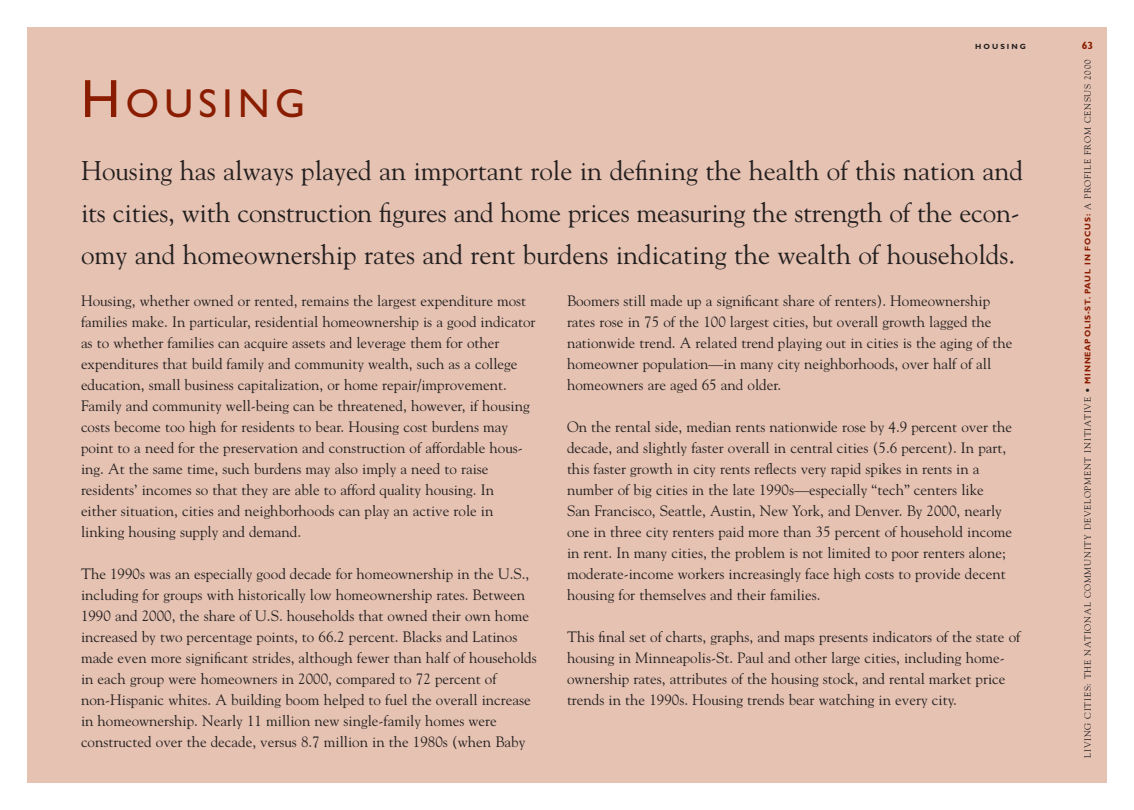
<style>
.page{position:relative;width:1134px;height:810px;background:#fff}
.page>*{position:absolute;margin:0;border:0;box-sizing:border-box;transform-origin:0 0}
.t1{font:40.5px "Gill Sans";letter-spacing:.135em;color:#8a1c00}
.t2{font:27px/42px "Goudy";color:#231f1f}
.t3{font:15px/21px "Goudy";color:#231f1f}
.t4{font:700 10.5px "Gill Sans";color:#8a1c00}
.t5{font:9px "Goudy";letter-spacing:.085em;color:#231f1f}
.t6{font:700 7.5px "Gill Sans";letter-spacing:.275em;color:#231f1f}
.s1{font-size:54px}
.s2{font-family:"Gill Sans";font-weight:700;font-size:8.25px;color:#8a1c00}
</style>
<div class="page">
<div style="left:27px;top:27px;width:1080px;height:756px;background:#e5c2b2"></div>
<h1 class="t1" style="left:81px;top:89px;width:226px"><span class="s1">H</span>OUSING</h1>
<p class="t6" style="left:975px;top:44px;width:52px">HOUSING</p>
<p class="t2" style="left:81px;top:152px;width:944px">Housing has always played an important role in defining the health of this nation and its cities, with construction figures and home prices measuring the strength of the econ&shy;omy and homeownership rates and rent burdens indicating the wealth of households.</p>
<p class="t3" style="left:81px;top:291px;width:456px">Housing, whether owned or rented, remains the largest expenditure most families make. In particular, residential homeownership is a good indicator as to whether families can acquire assets and leverage them for other expenditures that build family and community wealth, such as a college education, small business capitalization, or home repair/improvement.<br>Family and community well-being can be threatened, however, if housing costs become too high for residents to bear. Housing cost burdens may point to a need for the preservation and construction of affordable hous&shy;ing. At the same time, such burdens may also imply a need to raise residents’ incomes so that they are able to afford quality housing. In<br>either situation, cities and neighborhoods can play an active role in linking housing supply and demand.</p>
<p class="t3" style="left:81px;top:564px;width:457px">The 1990s was an especially good decade for homeownership in the U.S., including for groups with historically low homeownership rates. Between 1990 and 2000, the share of U.S. households that owned their own home increased by two percentage points, to 66.2 percent. Blacks and Latinos made even more significant strides, although fewer than half of households in each group were homeowners in 2000, compared to 72 percent of non-Hispanic whites. A building boom helped to fuel the overall increase in homeownership. Nearly 11 million new single-family homes were constructed over the decade, versus 8.7 million in the 1980s (when Baby</p>
<p class="t3" style="left:567px;top:291px;width:447px">Boomers still made up a significant share of renters). Homeownership rates rose in 75 of the 100 largest cities, but overall growth lagged the nationwide trend. A related trend playing out in cities is the aging of the homeowner population—in many city neighborhoods, over half of all homeowners are aged 65 and older.</p>
<p class="t3" style="left:567px;top:417px;width:447px">On the rental side, median rents nationwide rose by 4.9 percent over the decade, and slightly faster overall in central cities (5.6 percent). In part, this faster growth in city rents reflects very rapid spikes in rents in a number of big cities in the late 1990s—especially “tech” centers like<br>San Francisco, Seattle, Austin, New York, and Denver. By 2000, nearly one in three city renters paid more than 35 percent of household income in rent. In many cities, the problem is not limited to poor renters alone; moderate-income workers increasingly face high costs to provide decent housing for themselves and their families.</p>
<p class="t3" style="left:567px;top:627px;width:455px">This final set of charts, graphs, and maps presents indicators of the state of housing in Minneapolis-St. Paul and other large cities, including home&shy;ownership rates, attributes of the housing stock, and rental market price trends in the 1990s. Housing trends bear watching in every city.</p>
<p class="t4" style="left:1082px;top:42px;width:13px">63</p>
<p class="t5" style="left:1084px;top:758px;width:700px;rotate:-90deg">LIVING CITIES: THE NATIONAL COMMUNITY DEVELOPMENT INITIATIVE • <span class="s2">MINNEAPOLIS-ST. PAUL IN FOCUS:</span> A PROFILE FROM CENSUS 2000</p>
</div>
